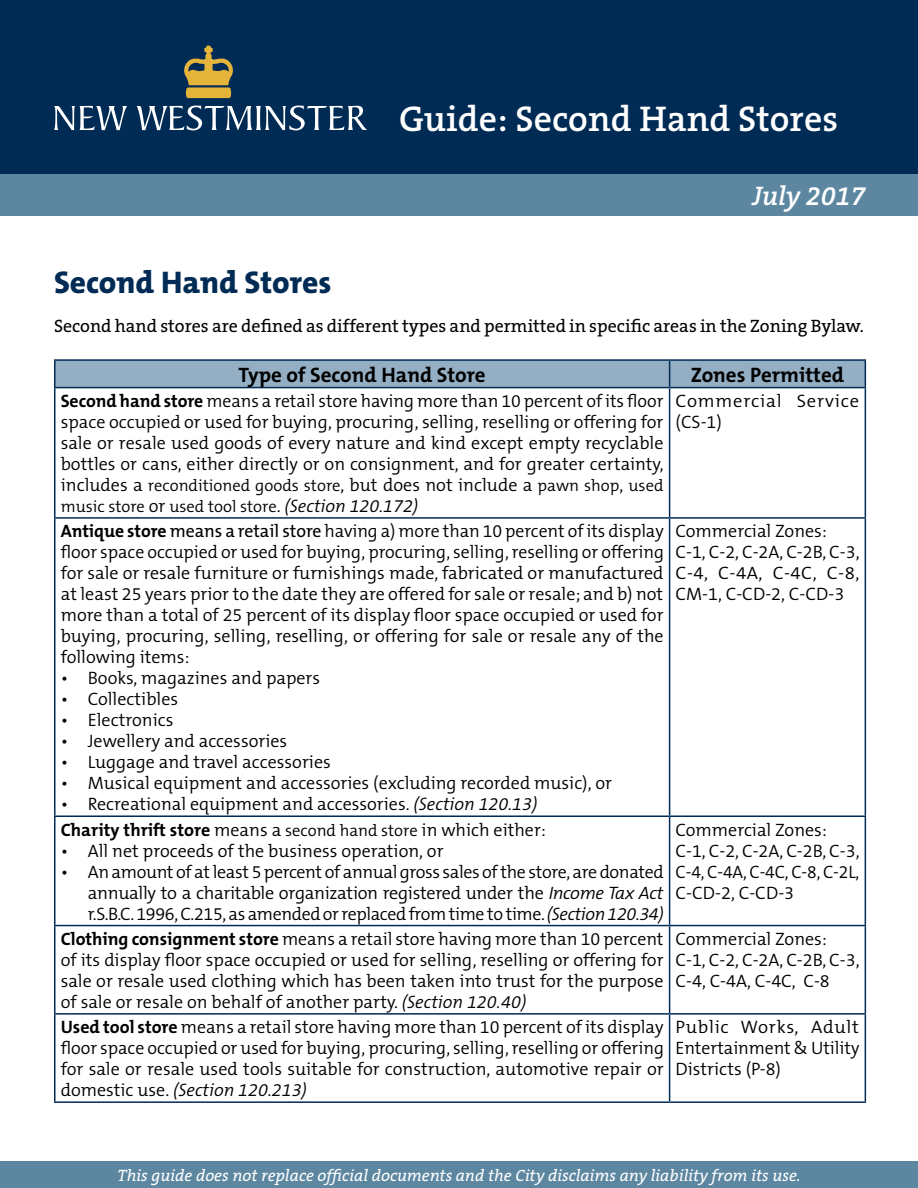
<style>
.page{position:relative;width:918px;height:1188px;background:#fff}
.page>*{position:absolute;margin:0;border:0;box-sizing:border-box;transform-origin:0 0}
.t1{font:600 36px "The Serif B6";color:#fff}
.Heading{font:800 31.5px "The Mix B8";color:#002b54}
.Date{font:italic 600 27px "The Serif B6";color:#fff}
.Table_Copy{font:700 21px "The Mix B7";color:#000}
.Table_Copy-2{font:300 18px/21px "The Mix B4";color:#000;text-align:justify}
.Heading-2{font:18px "The Serif B5 Plain";color:#000}
.Table_Copy_-_Emphasi{font:300 18px "The Mix B4";color:#000}
.Table_Copy-3{font:300 18px/21px "The Mix B4";letter-spacing:.045em;color:#000}
.Table_Copy-4{font:300 16.5px/21px "The Mix B4";color:#000}
.t2{font:italic 16.5px "The Serif B5 Plain";color:#fff}
.s1{font-family:"The Mix B7";font-weight:700}
.s2{font-size:18px}
.s3{font-style:italic;font-size:18px}
.s4{font-family:"The Mix B5 Plain";font-weight:400}
.s5{font-style:italic}
.s6{font-size:16.5px}
</style>
<div class="page">
<div style="left:0;top:0;width:918px;height:174px;background:#002b54"></div>
<div style="left:0;top:174px;width:918px;height:42px;background:#5d87a1"></div>
<svg style="left:54px;top:106px;width:313px;height:24px"></svg>
<svg style="left:184px;top:46px;width:49px;height:52px"></svg>
<div style="left:0;top:1161px;width:918px;height:27px;background:#5d87a1"></div>
<hr style="left:54px;top:359px;width:616px;height:2px;background:#002b54">
<hr style="left:54px;top:361px;width:2px;height:26px;background:#002b54">
<hr style="left:670px;top:359px;width:196px;height:2px;background:#002b54">
<svg style="left:55px;top:360px;width:811px;height:27px;background:#8ea9bf"></svg>
<hr style="left:54px;top:387px;width:616px;height:1px;background:#002b54">
<hr style="left:54px;top:388px;width:2px;height:129px;background:#002b54">
<hr style="left:670px;top:387px;width:196px;height:1px;background:#002b54">
<hr style="left:669px;top:388px;width:1px;height:129px;background:#002b54">
<hr style="left:865px;top:388px;width:1px;height:129px;background:#002b54">
<hr style="left:54px;top:517px;width:616px;height:2px;background:#002b54">
<hr style="left:54px;top:519px;width:2px;height:296px;background:#002b54">
<hr style="left:670px;top:517px;width:196px;height:2px;background:#002b54">
<hr style="left:669px;top:519px;width:1px;height:296px;background:#002b54">
<hr style="left:865px;top:519px;width:1px;height:296px;background:#002b54">
<hr style="left:54px;top:815px;width:616px;height:2px;background:#002b54">
<hr style="left:54px;top:817px;width:2px;height:108px;background:#002b54">
<hr style="left:670px;top:815px;width:196px;height:2px;background:#002b54">
<hr style="left:669px;top:817px;width:1px;height:108px;background:#002b54">
<hr style="left:865px;top:817px;width:1px;height:108px;background:#002b54">
<hr style="left:54px;top:925px;width:616px;height:1px;background:#002b54">
<hr style="left:54px;top:926px;width:2px;height:87px;background:#002b54">
<hr style="left:670px;top:925px;width:196px;height:1px;background:#002b54">
<hr style="left:669px;top:926px;width:1px;height:87px;background:#002b54">
<hr style="left:865px;top:926px;width:1px;height:87px;background:#002b54">
<hr style="left:54px;top:1013px;width:616px;height:2px;background:#002b54">
<hr style="left:54px;top:1015px;width:2px;height:86px;background:#002b54">
<hr style="left:670px;top:1013px;width:196px;height:2px;background:#002b54">
<hr style="left:669px;top:1015px;width:1px;height:86px;background:#002b54">
<hr style="left:865px;top:1015px;width:1px;height:86px;background:#002b54">
<hr style="left:54px;top:1101px;width:616px;height:2px;background:#002b54">
<hr style="left:670px;top:1101px;width:196px;height:2px;background:#002b54">
<h1 class="t1" style="left:399px;top:99px;width:441px">Guide: Second Hand Stores</h1>
<p class="Date" style="left:752px;top:181px;width:114px">July 2017</p>
<p class="Heading" style="left:54px;top:266px;width:279px">Second Hand Stores</p>
<p class="Heading-2" style="left:54px;top:317px;width:812px">Second hand stores are defined as different types and permitted in specific areas in the Zoning Bylaw.</p>
<p class="Table_Copy" style="left:239px;top:363px;width:249px">Type of Second Hand Store</p>
<p class="Table_Copy" style="left:691px;top:363px;width:155px">Zones Permitted</p>
<p class="Table_Copy-2" style="left:61px;top:391px;width:605px"><span class="s1">Second hand store</span> means a retail store having more than 10 percent of its floor space occupied or used for buying, procuring, selling, reselling or offering for sale or resale used goods of every nature and kind except empty recyclable bottles or cans, either directly or on consignment, and for greater certainty,</p>
<p class="Table_Copy-4" style="left:61px;top:475px;width:604px"><span class="s2">includes a</span> reconditioned goods store<span class="s2">, but does not include a</span> pawn shop<span class="s2">,</span> used music store <span class="s2">or</span> used tool store<span class="s2">.</span> <span class="s3">(Section 120.172)</span></p>
<p class="Table_Copy-3" style="left:676px;top:391px;width:185px">Commercial Service (CS-1)</p>
<p class="Table_Copy-2" style="left:61px;top:521px;width:605px"><span class="s1">Antique store</span> <span class="s4">means a retail store</span> having a) more than 10 percent of its display floor space occupied or used for buying, procuring, selling, reselling or offering for sale or resale furniture or furnishings made, fabricated or manufactured at least 25 years prior to the date they are offered for sale or resale; and b) not more than a total of 25 percent of its display floor space occupied or used for buying, procuring, selling, reselling, or offering for sale or resale any of the following items:</p>
<p class="Table_Copy-2" style="left:61px;top:668px;width:261px">• Books, magazines and papers</p>
<p class="Table_Copy-2" style="left:61px;top:689px;width:119px">• Collectibles</p>
<p class="Table_Copy-2" style="left:61px;top:710px;width:114px">• Electronics</p>
<p class="Table_Copy-2" style="left:61px;top:731px;width:228px">• Jewellery and accessories</p>
<p class="Table_Copy-2" style="left:61px;top:752px;width:272px">• Luggage and travel accessories</p>
<p class="Table_Copy-2" style="left:61px;top:773px;width:553px">• Musical equipment and accessories (excluding recorded music), or</p>
<p class="Table_Copy-2" style="left:61px;top:794px;width:478px">• Recreational equipment and accessories. <span class="s5">(Section 120.13)</span></p>
<p class="Table_Copy_-_Emphasi" style="left:61px;top:820px;width:487px"><span class="s1">Charity thrift store</span> means a <span class="s6">second hand store</span> in which either:</p>
<p class="Table_Copy-2" style="left:61px;top:841px;width:384px">• All net proceeds of the business operation, or</p>
<p class="Table_Copy-2" style="left:88px;top:862px;width:578px;text-indent:-27px">• An amount of at least 5 percent of annual gross sales of the store, are donated annually to a charitable organization registered under the <span class="s5">Income Tax Act </span>r.S.B.C. 1996, C.215, as amended or replaced from time to time. <span class="s5">(Section 120.34)</span></p>
<p class="Table_Copy-2" style="left:676px;top:521px;width:153px">Commercial Zones:</p>
<p class="Table_Copy-2" style="left:676px;top:542px;width:186px">C-1, C-2, C-2A, C-2B, C-3, C-4, C-4A, C-4C, C-8, CM-1, C-CD-2, C-CD-3</p>
<p class="Table_Copy-2" style="left:676px;top:820px;width:153px">Commercial Zones:</p>
<p class="Table_Copy-2" style="left:676px;top:841px;width:186px">C-1, C-2, C-2A, C-2B, C-3, C-4, C-4A, C-4C, C-8, C-2L, C-CD-2, C-CD-3</p>
<p class="Table_Copy-2" style="left:61px;top:929px;width:604px"><span class="s1">Clothing consignment store</span> means a retail store having more than 10 percent of its display floor space occupied or used for selling, reselling or offering for sale or resale used clothing which has been taken into trust for the purpose of sale or resale on behalf of another party. <span class="s5">(Section 120.40)</span></p>
<p class="Table_Copy-2" style="left:676px;top:929px;width:153px">Commercial Zones:</p>
<p class="Table_Copy-2" style="left:676px;top:950px;width:186px">C-1, C-2, C-2A, C-2B, C-3,<br>C-4, C-4A, C-4C, C-8</p>
<p class="Table_Copy-2" style="left:61px;top:1017px;width:605px"><span class="s1">Used tool store</span> means a retail store having more than 10 percent of its display floor space occupied or used for buying, procuring, selling, reselling or offering for sale or resale used tools suitable for construction, automotive repair or domestic use. <span class="s5">(Section 120.213)</span></p>
<p class="Table_Copy-2" style="left:676px;top:1017px;width:185px">Public Works, Adult Entertainment &amp; Utility Districts (P-8)</p>
<p class="t2" style="left:117px;top:1166px;width:685px">This guide does not replace official documents and the City disclaims any liability from its use.</p>
</div>
